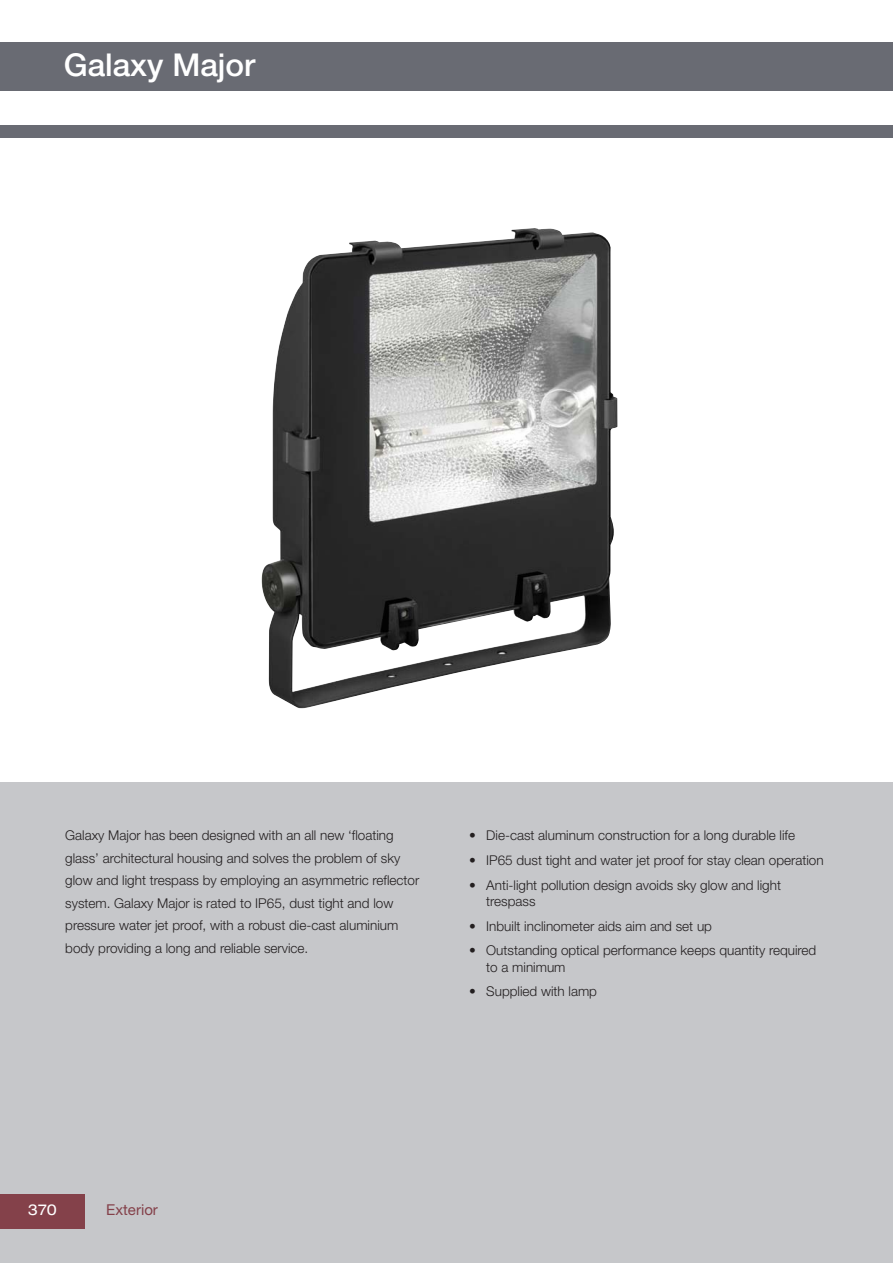
<style>
.page{position:relative;width:893px;height:1263px;background:#fff}
.page>*{position:absolute;margin:0;border:0;box-sizing:border-box;transform-origin:0 0}
.t1{font:500 37.5px "Helvetica Neue LT Pro";color:#fff}
.t2{font:500 31.5px "Helvetica Neue LT Pro";color:#fff}
.t3{font:15px "Helvetica Neue LT Pro";color:#84414a}
.t4{font:expanded 15px "Helvetica Neue LT Pro";color:#fff}
.t5{font:300 13.5px/22.5px "Helvetica Neue LT Pro";color:#231f20}
</style>
<div class="page">
<div style="left:0;top:782px;width:893px;height:481px;background:#c6c7ca"></div>
<img style="left:261px;top:228px;width:356px;height:481px">
<div style="left:0;top:1195px;width:85px;height:34px;background:#84414a"></div>
<div style="left:0;top:43px;width:893px;height:48px;background:#696b73"></div>
<div style="left:0;top:125px;width:893px;height:13px;background:#696b73"></div>
<h1 class="t1" style="left:64px;top:43px;width:254px">Galaxy - Major</h1>
<h2 class="t2" style="left:64px;top:47px;width:193px">Galaxy Major</h2>
<p class="t5" style="left:65px;top:826px;width:356px">Galaxy Major has been designed with an all new ‘floating glass’ architectural housing and solves the problem of sky glow and light trespass by employing an asymmetric reflector system. Galaxy Major is rated to IP65, dust tight and low pressure water jet proof, with a robust die-cast aluminium body providing a long and reliable service.</p>
<p class="t5" style="left:469px;top:826px;width:327px">• Die-cast aluminum construction for a long durable life</p>
<p class="t5" style="left:469px;top:850px;width:356px">• IP65 dust tight and water jet proof for stay clean operation</p>
<p class="t5" style="left:486px;top:878px;width:296px;line-height:16.2px;text-indent:-17px">• Anti-light pollution design avoids sky glow and light trespass</p>
<p class="t5" style="left:469px;top:916px;width:244px">• Inbuilt inclinometer aids aim and set up</p>
<p class="t5" style="left:486px;top:944px;width:332px;line-height:16.2px;text-indent:-17px">• Outstanding optical performance keeps quantity required to a minimum</p>
<p class="t5" style="left:469px;top:982px;width:129px">• Supplied with lamp</p>
<p class="t4" style="left:28px;top:1201px;width:30px">370</p>
<p class="t3" style="left:106px;top:1204px;width:53px">Exterior</p>
</div>
